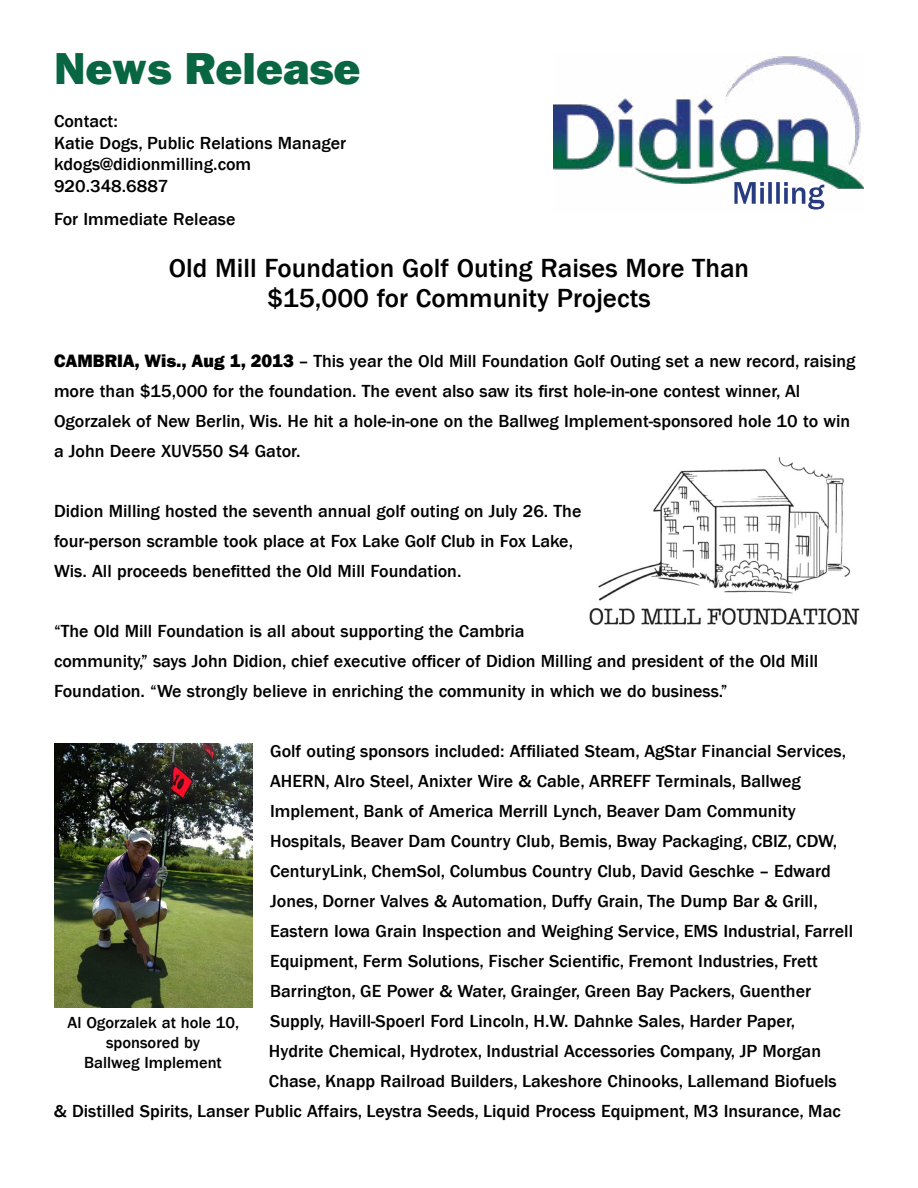
<style>
.page{position:relative;width:918px;height:1188px;background:#fff}
.page>*{position:absolute;margin:0;border:0;box-sizing:border-box;transform-origin:0 0}
.t1{font:800 45px "Franklin Gothic LT";color:#086642}
.t2{font:500 27px/30px "Franklin Gothic LT";color:#000;text-align:center}
.t3{font:500 18px/30px "Franklin Gothic LT";color:#000}
.t4{font:500 16.5px/19.8px "Franklin Gothic LT";color:#000;text-align:center}
.s1{font-weight:800}
</style>
<div class="page">
<img style="left:554px;top:56px;width:310px;height:154px">
<img style="left:589px;top:457px;width:271px;height:168px">
<img style="left:54px;top:743px;width:198px;height:264px">
<h1 class="t1" style="left:54px;top:42px;width:308px">News Release</h1>
<p class="t3" style="left:54px;top:111px;width:294px;line-height:21.6px">Contact:<br>Katie Dogs, Public Relations Manager kdogs@didionmilling.com<br>920.348.6887</p>
<p class="t3" style="left:54px;top:204px;width:183px">For Immediate Release</p>
<h2 class="t2" style="left:169px;top:254px;width:582px">Old Mill Foundation Golf Outing Raises More Than $15,000 for Community Projects</h2>
<p class="t3" style="left:54px;top:346px;width:803px"><span class="s1">CAMBRIA, Wis., Aug 1, 2013</span> – This year the Old Mill Foundation Golf Outing set a new record, raising more than $15,000 for the foundation. The event also saw its first hole-in-one contest winner, Al Ogorzalek of New Berlin, Wis. He hit a hole-in-one on the Ballweg Implement-sponsored hole 10 to win a John Deere XUV550 S4 Gator.</p>
<p class="t3" style="left:54px;top:496px;width:529px">Didion Milling hosted the seventh annual golf outing on July 26. The four-person scramble took place at Fox Lake Golf Club in Fox Lake,<br>Wis. All proceeds benefitted the Old Mill Foundation.</p>
<p class="t3" style="left:54px;top:616px;width:766px">“The Old Mill Foundation is all about supporting the Cambria<br>community,” says John Didion, chief executive officer of Didion Milling and president of the Old Mill<br>Foundation. “We strongly believe in enriching the community in which we do business.”</p>
<p class="t3" style="left:270px;top:736px;width:578px">Golf outing sponsors included: Affiliated Steam, AgStar Financial Services,</p>
<p class="t3" style="left:270px;top:766px;width:532px">AHERN, Alro Steel, Anixter Wire &amp; Cable, ARREFF Terminals, Ballweg</p>
<p class="t3" style="left:270px;top:796px;width:527px">Implement, Bank of America Merrill Lynch, Beaver Dam Community</p>
<p class="t3" style="left:270px;top:826px;width:569px">Hospitals, Beaver Dam Country Club, Bemis, Bway Packaging, CBIZ, CDW,</p>
<p class="t3" style="left:270px;top:856px;width:562px">CenturyLink, ChemSol, Columbus Country Club, David Geschke – Edward</p>
<p class="t3" style="left:270px;top:886px;width:549px">Jones, Dorner Valves &amp; Automation, Duffy Grain, The Dump Bar &amp; Grill,</p>
<p class="t3" style="left:270px;top:916px;width:584px">Eastern Iowa Grain Inspection and Weighing Service, EMS Industrial, Farrell</p>
<p class="t3" style="left:270px;top:947px;width:549px">Equipment, Ferm Solutions, Fischer Scientific, Fremont Industries, Frett</p>
<p class="t3" style="left:270px;top:977px;width:542px">Barrington, GE Power &amp; Water, Grainger, Green Bay Packers, Guenther</p>
<p class="t3" style="left:270px;top:1007px;width:527px">Supply, Havill-Spoerl Ford Lincoln, H.W. Dahnke Sales, Harder Paper,</p>
<p class="t3" style="left:269px;top:1037px;width:554px">Hydrite Chemical, Hydrotex, Industrial Accessories Company, JP Morgan</p>
<p class="t3" style="left:269px;top:1067px;width:569px">Chase, Knapp Railroad Builders, Lakeshore Chinooks, Lallemand Biofuels</p>
<p class="t3" style="left:54px;top:1097px;width:788px">&amp; Distilled Spirits, Lanser Public Affairs, Leystra Seeds, Liquid Process Equipment, M3 Insurance, Mac</p>
<p class="t4" style="left:68px;top:1013px;width:173px">Al Ogorzalek at hole 10, sponsored by<br>Ballweg Implement</p>
</div>
